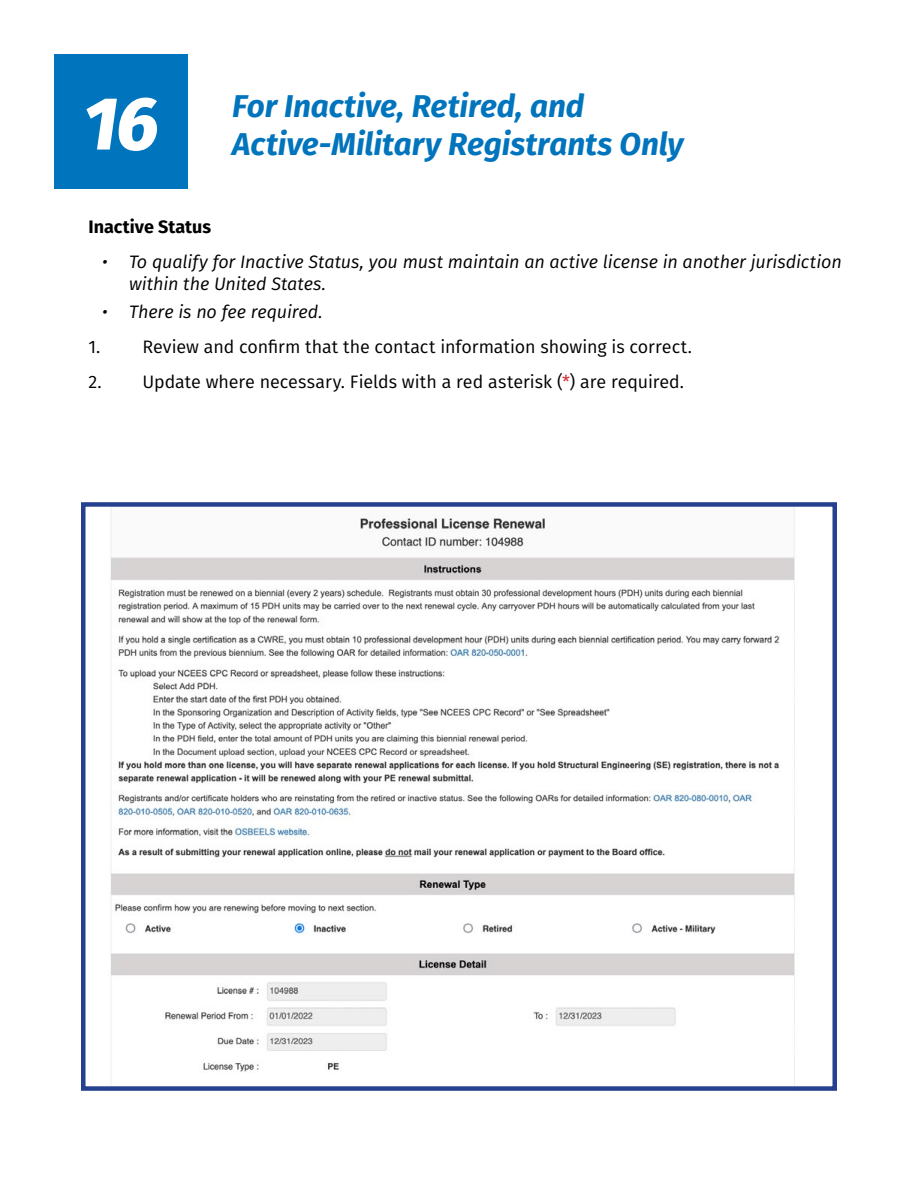
<style>
.page{position:relative;width:918px;height:1188px;background:#fff}
.page>*{position:absolute;margin:0;border:0;box-sizing:border-box;transform-origin:0 0}
.t1{font:italic 800 75px "Fira Sans";color:#fff}
.t2{font:italic 700 31.5px/37.8px "Fira Sans";letter-spacing:-.005em;color:#0074bc}
.t3{font:italic 18px/21.6px "Fira Sans";letter-spacing:-.005em;color:#000}
.t4{font:18px "Fira Sans";letter-spacing:-.005em;color:#000}
.t5{font:700 18px "Fira Sans";color:#000}
.s1{color:#d2232a}
</style>
<div class="page">
<div style="left:54px;top:54px;width:134px;height:135px;background:#0074bc"></div>
<img style="left:110px;top:507px;width:685px;height:579px">
<div style="left:81px;top:502px;width:756px;height:589px;border:4px solid #25408f"></div>
<h1 class="t1" style="left:83px;top:58px;width:77px">16</h1>
<h2 class="t2" style="left:232px;top:85px;width:453px">For Inactive, Retired, and<br>Active-Military Registrants Only</h2>
<p class="t5" style="left:88px;top:211px;width:124px">Inactive Status</p>
<p class="t3" style="left:129px;top:251px;width:714px;text-indent:-27px">• To qualify for Inactive Status, you must maintain an active license in another jurisdiction within the United States.</p>
<p class="t3" style="left:102px;top:300px;width:222px">• There is no fee required.</p>
<p class="t4" style="left:88px;top:333px;width:605px">1. Review and confirm that the contact information showing is correct.</p>
<p class="t4" style="left:88px;top:368px;width:597px">2. Update where necessary. Fields with a red asterisk (<span class="s1">*</span>) are required.</p>
</div>
